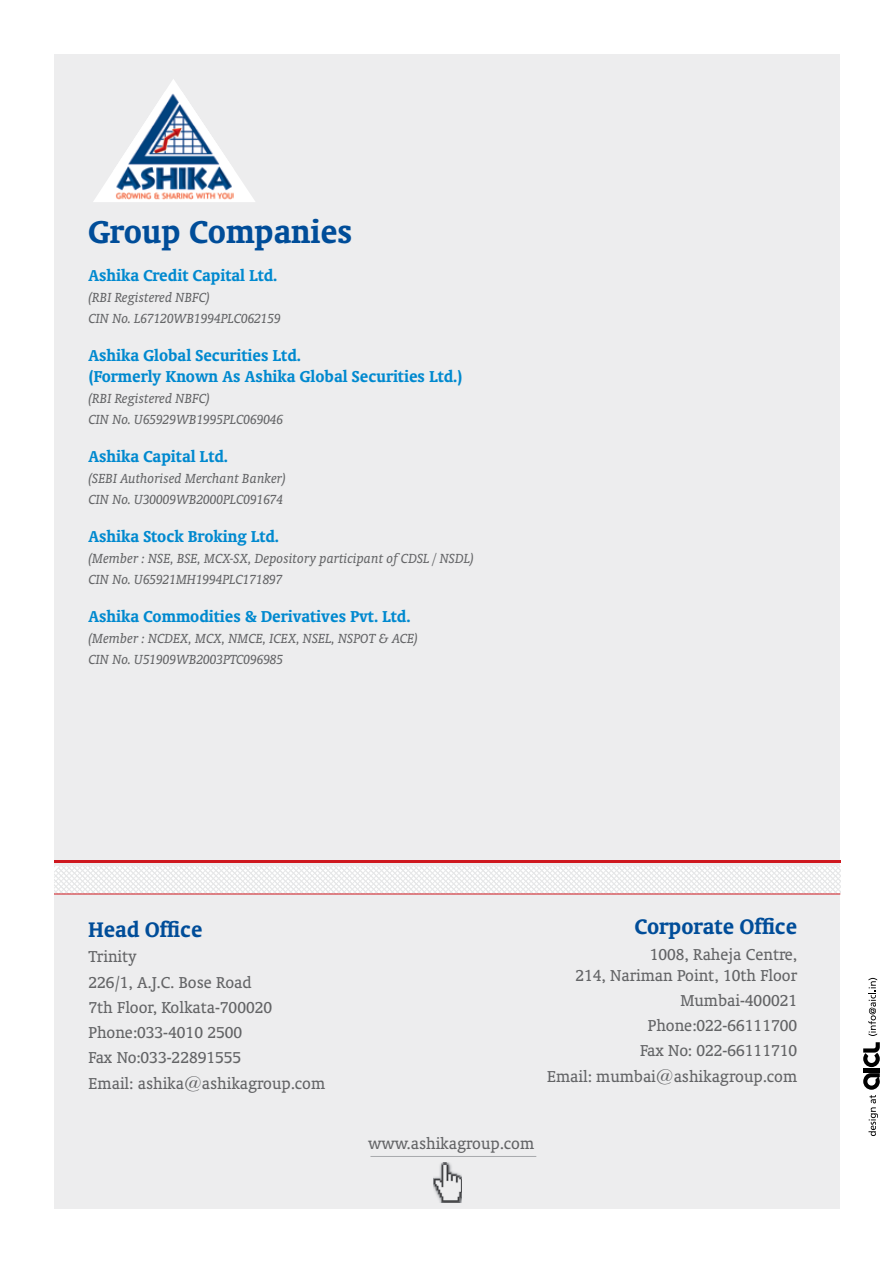
<style>
.page{position:relative;width:893px;height:1263px;background:#fff}
.page>*{position:absolute;margin:0;border:0;box-sizing:border-box;transform-origin:0 0}
.t1{font:700 36px "Oranda BT";color:#004d99}
.t2{font:700 24px "Oranda BT";color:#004d99}
.t3{font:18px/25.2px "Oranda BT";color:#636466;text-align:right}
.t4{font:700 18px/21px "Oranda BT";color:#0089cf}
.t5{font:italic 15px/21px "Oranda BT";color:#636466}
</style>
<div class="page">
<div style="left:54px;top:54px;width:785px;height:1155px;background:#ededee"></div>
<svg style="left:93px;top:79px;width:162px;height:123px"></svg>
<img style="left:113px;top:91px;width:121px;height:110px">
<svg style="left:868px;top:978px;width:9px;height:58px"></svg>
<svg style="left:863px;top:1073px;width:17px;height:63px"></svg>
<hr style="left:863px;top:1068px;width:17px;height:4px;background:#000">
<svg style="left:863px;top:1042px;width:17px;height:25px"></svg>
<img style="left:433px;top:1162px;width:29px;height:40px">
<hr style="left:370px;top:1156px;width:166px;height:1px;background:#a7a9ac">
<svg style="left:54px;top:866px;width:786px;height:28px"></svg>
<hr style="left:54px;top:894px;width:786px;height:1px;background:#ce171e">
<hr style="left:54px;top:860px;width:786px;height:3px;background:#ce171e">
<h1 class="t1" style="left:89px;top:210px;width:265px">Group Companies</h1>
<p class="t4" style="left:89px;top:265px;width:190px">Ashika Credit Capital Ltd.</p>
<p class="t5" style="left:89px;top:287px;width:194px">(RBI Registered NBFC)<br>CIN No. L67120WB1994PLC062159</p>
<p class="t4" style="left:89px;top:345px;width:375px">Ashika Global Securities Ltd.<br>(Formerly Known As Ashika Global Securities Ltd.)</p>
<p class="t5" style="left:89px;top:388px;width:196px">(RBI Registered NBFC)<br>CIN No. U65929WB1995PLC069046</p>
<p class="t4" style="left:89px;top:446px;width:141px">Ashika Capital Ltd.</p>
<p class="t5" style="left:89px;top:468px;width:199px">(SEBI Authorised Merchant Banker)<br>CIN No. U30009WB2000PLC091674</p>
<p class="t4" style="left:89px;top:526px;width:192px">Ashika Stock Broking Ltd.</p>
<p class="t5" style="left:89px;top:548px;width:387px">(Member : NSE, BSE, MCX-SX, Depository participant of CDSL / NSDL)<br>CIN No. U65921MH1994PLC171897</p>
<p class="t4" style="left:89px;top:606px;width:324px">Ashika Commodities &amp; Derivatives Pvt. Ltd.</p>
<p class="t5" style="left:89px;top:628px;width:331px">(Member : NCDEX, MCX, NMCE, ICEX, NSEL, NSPOT &amp; ACE)<br>CIN No. U51909WB2003PTC096985</p>
<h2 class="t2" style="left:89px;top:915px;width:115px">Head Office</h2>
<p class="t3" style="left:89px;top:944px;width:238px;text-align:left">Trinity<br>226/1, A.J.C. Bose Road<br>7th Floor, Kolkata-700020<br>Phone:033-4010 2500<br>Fax No:033-22891555<br>Email: ashika@ashikagroup.com</p>
<h2 class="t2" style="left:635px;top:912px;width:164px">Corporate Office</h2>
<p class="t3" style="left:575px;top:943px;width:223px;line-height:21px">1008, Raheja Centre,<br>214, Nariman Point, 10th Floor</p>
<p class="t3" style="left:547px;top:987px;width:252px">Mumbai-400021<br>Phone:022-66111700<br>Fax No: 022-66111710<br>Email: mumbai@ashikagroup.com</p>
<p class="t3" style="left:368px;top:1131px;width:168px">www.ashikagroup.com</p>
</div>
